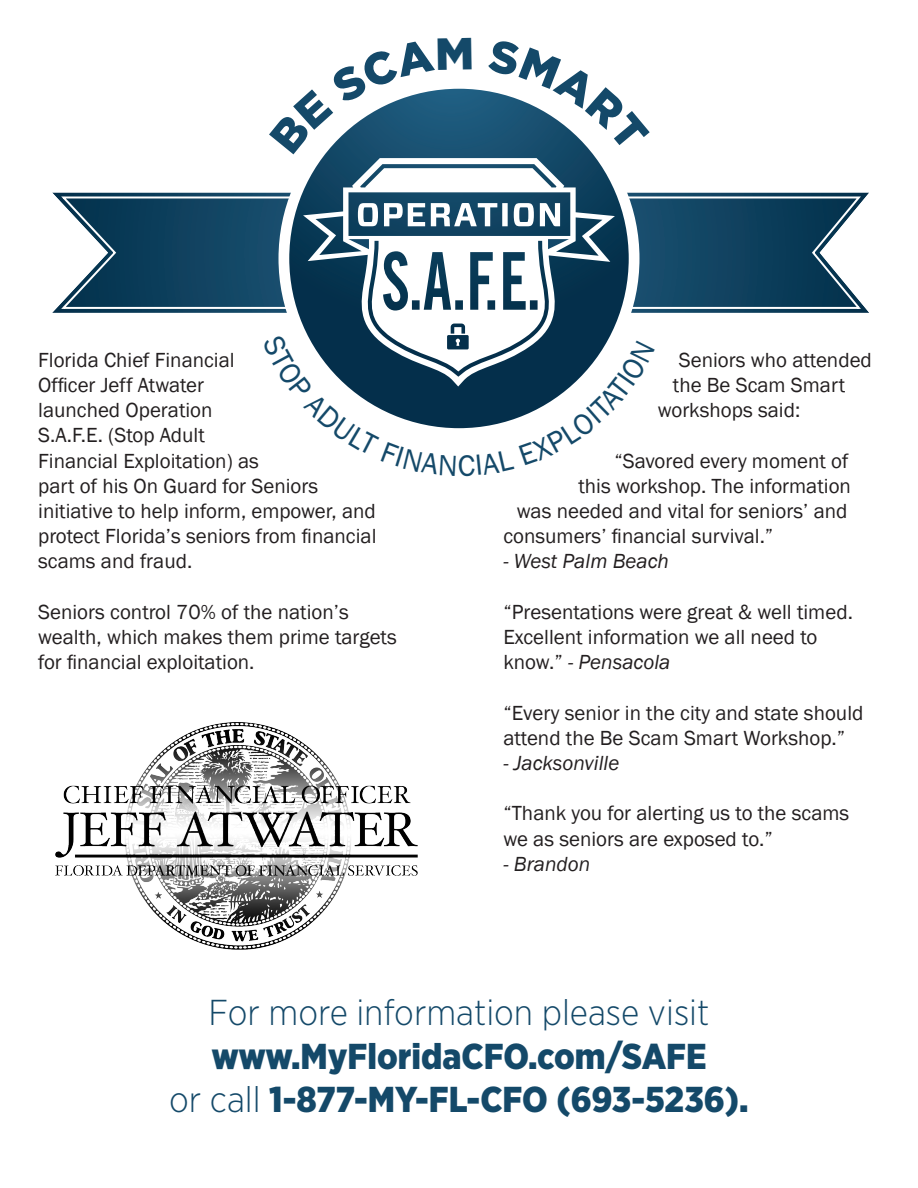
<style>
.page{position:relative;width:918px;height:1188px;background:#fff}
.page>*{position:absolute;margin:0;border:0;box-sizing:border-box;transform-origin:0 0}
.t1{font:900 36px "Gotham Narrow";color:#144969}
.t2{font:300 36px "Gotham Narrow";color:#144969}
.t3{font:21px/25.2px "Franklin Gothic";color:#231f20}
.t4{font:italic 21px "Franklin Gothic";color:#231f20}
.s1{font-style:italic}
.s2{font-weight:300}
</style>
<div class="page">
<svg style="left:52px;top:192px;width:817px;height:121px"></svg>
<svg style="left:59px;top:195px;width:804px;height:115px;background:#315c75"></svg>
<div style="left:279px;top:78px;width:360px;height:361px;background:#fff;border-radius:50%"></div>
<svg style="left:289px;top:89px;width:340px;height:339px;background:#124461"></svg>
<svg style="left:303px;top:158px;width:312px;height:176px"></svg>
<svg style="left:348px;top:239px;width:21px;height:10px"></svg>
<svg style="left:548px;top:239px;width:21px;height:10px"></svg>
<img style="left:55px;top:722px;width:363px;height:228px">
<svg style="left:307px;top:334px;width:304px;height:95px"></svg>
<svg style="left:325px;top:88px;width:147px;height:66px"></svg>
<svg style="left:487px;top:91px;width:104px;height:61px"></svg>
<p class="t3" style="left:38px;top:348px;width:198px">Florida Chief Financial<br>Officer Jeff Atwater launched Operation<br>S.A.F.E. (Stop Adult</p>
<p class="t3" style="left:38px;top:448px;width:340px">Financial Exploitation) as<br>part of his On Guard for Seniors initiative to help inform, empower, and protect Florida’s seniors from financial scams and fraud.</p>
<p class="t3" style="left:38px;top:600px;width:360px">Seniors control 70% of the nation’s wealth, which makes them prime targets for financial exploitation.</p>
<p class="t3" style="left:679px;top:348px;width:195px">Seniors who attended</p>
<p class="t3" style="left:673px;top:373px;width:174px">the Be Scam Smart</p>
<p class="t3" style="left:658px;top:398px;width:144px">workshops said:</p>
<p class="t3" style="left:614px;top:448px;width:235px">“Savored every moment of</p>
<p class="t3" style="left:578px;top:474px;width:274px">this workshop. The information</p>
<p class="t3" style="left:517px;top:499px;width:332px">was needed and vital for seniors’ and</p>
<p class="t3" style="left:503px;top:524px;width:271px">consumers’ financial survival.”</p>
<p class="t4" style="left:503px;top:548px;width:167px">- West Palm Beach</p>
<p class="t3" style="left:503px;top:600px;width:351px">“Presentations were great &amp; well timed.<br>Excellent information we all need to know.” <span class="s1">- Pensacola</span></p>
<p class="t3" style="left:503px;top:700px;width:362px">“Every senior in the city and state should attend the Be Scam Smart Workshop.”</p>
<p class="t4" style="left:503px;top:750px;width:117px">- Jacksonville</p>
<p class="t3" style="left:503px;top:801px;width:347px">“Thank you for alerting us to the scams we as seniors are exposed to.”</p>
<p class="t4" style="left:503px;top:851px;width:88px">- Brandon</p>
<p class="t2" style="left:209px;top:991px;width:502px">For more information please visit</p>
<p class="t1" style="left:211px;top:1032px;width:497px">www.MyFloridaCFO.com/SAFE</p>
<p class="t1" style="left:169px;top:1075px;width:581px"><span class="s2">or call</span> 1-877-MY-FL-CFO (693-5236).</p>
</div>
